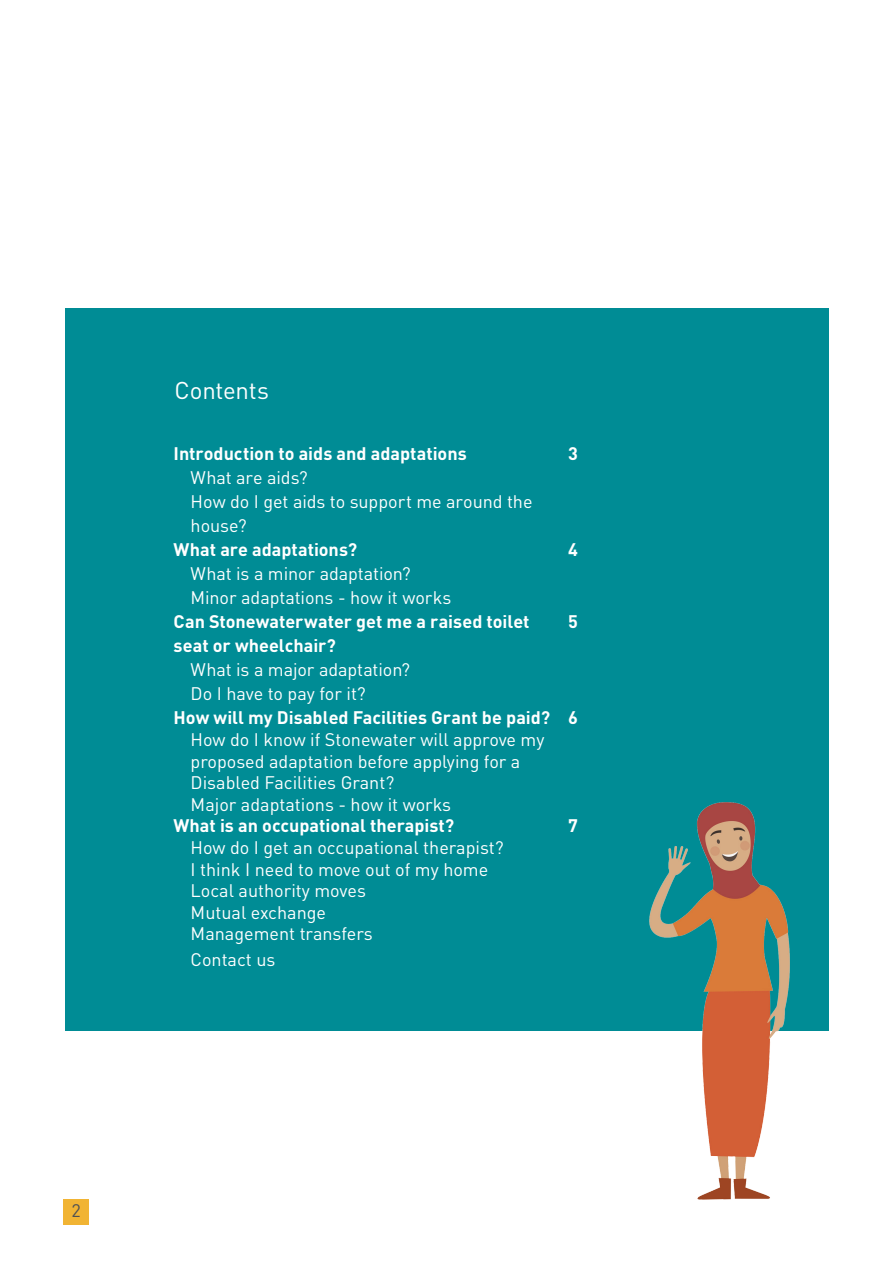
<style>
.page{position:relative;width:893px;height:1263px;background:#fff}
.page>*{position:absolute;margin:0;border:0;box-sizing:border-box;transform-origin:0 0}
.Subtitle{font:24px "DIN Pro";letter-spacing:-.005em;color:#fff}
.Paragraph_Text_White{font:18px/21.6px "DIN Pro";color:#fff}
.Paragraph_Text_White-2{font:700 18px/24px "DIN Pro";color:#fff}
.t1{font:18px "DIN Pro";color:#4f5153}
</style>
<div class="page">
<div style="left:64px;top:1199px;width:25px;height:25px;background:#f1b434"></div>
<div style="left:65px;top:308px;width:764px;height:723px;background:#008c95"></div>
<img style="left:649px;top:802px;width:140px;height:397px">
<p class="Subtitle" style="left:174px;top:372px;width:96px">Contents</p>
<p class="Paragraph_Text_White-2" style="left:174px;top:441px;width:295px">Introduction to aids and adaptations</p>
<p class="Paragraph_Text_White" style="left:191px;top:466px;width:119px">What are aids?</p>
<p class="Paragraph_Text_White" style="left:191px;top:489px;width:343px;line-height:24px">How do I get aids to support me around the house?</p>
<p class="Paragraph_Text_White-2" style="left:174px;top:537px;width:185px">What are adaptations?</p>
<p class="Paragraph_Text_White" style="left:191px;top:562px;width:222px">What is a minor adaptation?</p>
<p class="Paragraph_Text_White" style="left:191px;top:586px;width:262px">Minor adaptations - how it works</p>
<p class="Paragraph_Text_White-2" style="left:174px;top:609px;width:357px">Can Stonewaterwater get me a raised toilet seat or wheelchair?</p>
<p class="Paragraph_Text_White" style="left:191px;top:658px;width:221px">What is a major adaptation?</p>
<p class="Paragraph_Text_White" style="left:191px;top:682px;width:177px">Do I have to pay for it?</p>
<p class="Paragraph_Text_White-2" style="left:174px;top:705px;width:378px">How will my Disabled Facilities Grant be paid?</p>
<p class="Paragraph_Text_White" style="left:191px;top:727px;width:355px">How do I know if Stonewater will approve my proposed adaptation before applying for a<br>Disabled Facilities Grant?</p>
<p class="Paragraph_Text_White" style="left:191px;top:792px;width:262px">Major adaptations - how it works</p>
<p class="Paragraph_Text_White-2" style="left:174px;top:813px;width:282px">What is an occupational therapist?</p>
<p class="Paragraph_Text_White" style="left:191px;top:835px;width:315px">How do I get an occupational therapist?</p>
<p class="Paragraph_Text_White" style="left:191px;top:857px;width:299px">I think I need to move out of my home</p>
<p class="Paragraph_Text_White" style="left:191px;top:879px;width:177px">Local authority moves</p>
<p class="Paragraph_Text_White" style="left:191px;top:900px;width:137px">Mutual exchange</p>
<p class="Paragraph_Text_White" style="left:191px;top:922px;width:184px">Management transfers</p>
<p class="Paragraph_Text_White" style="left:191px;top:947px;width:86px">Contact us</p>
<p class="Paragraph_Text_White-2" style="left:568px;top:441px;width:11px">3</p>
<p class="Paragraph_Text_White-2" style="left:568px;top:537px;width:11px">4</p>
<p class="Paragraph_Text_White-2" style="left:568px;top:609px;width:11px">5</p>
<p class="Paragraph_Text_White-2" style="left:568px;top:705px;width:11px">6</p>
<p class="Paragraph_Text_White-2" style="left:568px;top:813px;width:11px">7</p>
<p class="t1" style="left:72px;top:1197px;width:11px">2</p>
</div>
